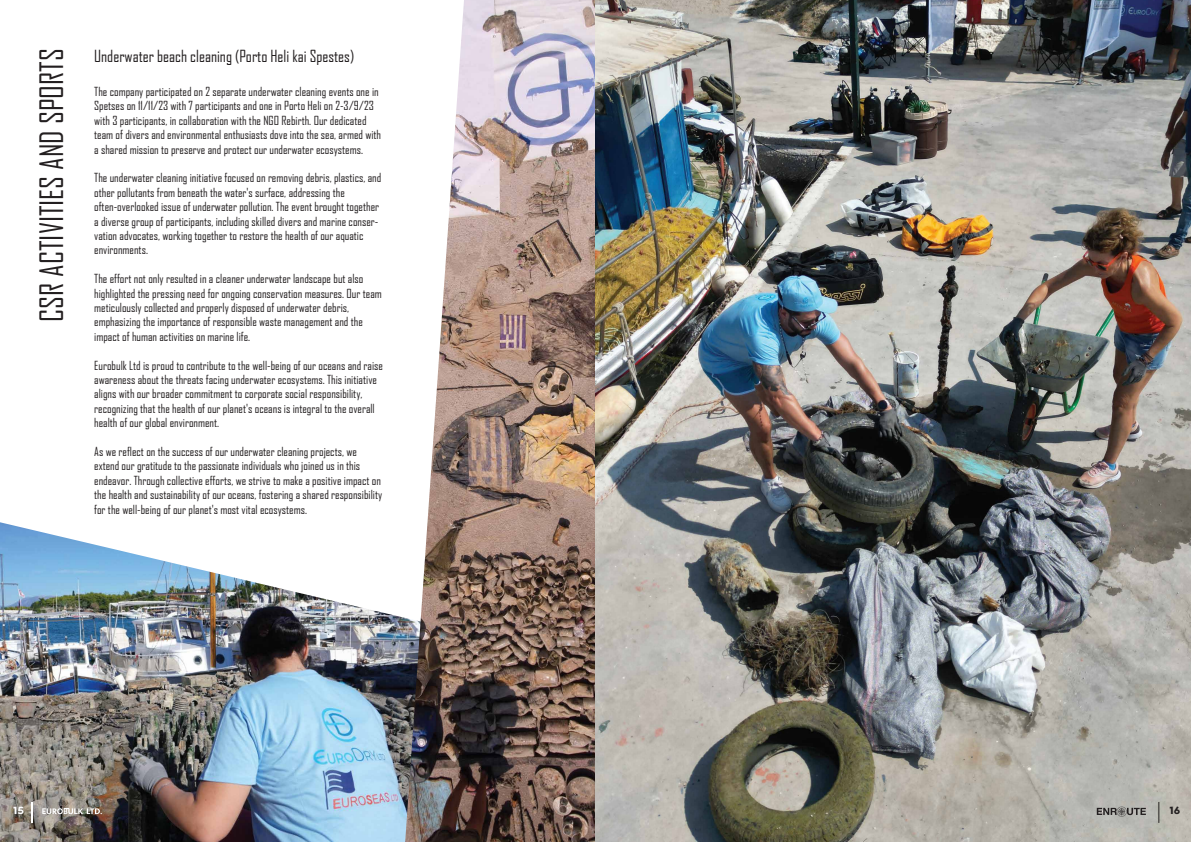
<style>
.page{position:relative;width:1191px;height:842px;background:#fff}
.page>*{position:absolute;margin:0;border:0;box-sizing:border-box;transform-origin:0 0}
.t1{font:30.9px "Agency FB";color:#231f20}
.t2{font:16px "Agency FB";color:#231f20}
.t3{font:12px/14.4px "Agency FB";color:#231f20}
.t4{font:700 12px "Abrade";color:#fff}
.t5{font:700 12px "Abrade";color:#231f20}
</style>
<div class="page">
<img style="left:0;top:522px;width:405px;height:320px">
<img style="left:405px;top:0;width:786px;height:842px">
<svg style="left:42px;top:808px;width:60px;height:6px"></svg>
<svg style="left:31px;top:802px;width:1px;height:21px"></svg>
<svg style="left:1158px;top:802px;width:1px;height:21px"></svg>
<svg style="left:1096px;top:806px;width:49px;height:11px"></svg>
<h1 class="t1" style="left:33px;top:322px;width:275px;rotate:-90deg">CSR ACTIVITIES AND SPORTS</h1>
<h2 class="t2" style="left:94px;top:47px;width:261px">Underwater beach cleaning (Porto Heli kai Spestes)</h2>
<p class="t3" style="left:94px;top:84px;width:288px">The company participated on 2 separate underwater cleaning events one in Spetses on 11/11/23 with 7 participants and one in Porto Heli on 2-3/9/23 with 3 participants, in collaboration with the NGO Rebirth. Our dedicated team of divers and environmental enthusiasts dove into the sea, armed with a shared mission to preserve and protect our underwater ecosystems.</p>
<p class="t3" style="left:94px;top:170px;width:288px">The underwater cleaning initiative focused on removing debris, plastics, and other pollutants from beneath the water's surface, addressing the often-overlooked issue of underwater pollution. The event brought together a diverse group of participants, including skilled divers and marine conser&shy;vation advocates, working together to restore the health of our aquatic environments.</p>
<p class="t3" style="left:94px;top:271px;width:289px">The effort not only resulted in a cleaner underwater landscape but also highlighted the pressing need for ongoing conservation measures. Our team meticulously collected and properly disposed of underwater debris, emphasizing the importance of responsible waste management and the impact of human activities on marine life.</p>
<p class="t3" style="left:94px;top:358px;width:290px">Eurobulk Ltd is proud to contribute to the well-being of our oceans and raise awareness about the threats facing underwater ecosystems. This initiative aligns with our broader commitment to corporate social responsibility, recognizing that the health of our planet's oceans is integral to the overall health of our global environment.</p>
<p class="t3" style="left:94px;top:444px;width:289px">As we reflect on the success of our underwater cleaning projects, we extend our gratitude to the passionate individuals who joined us in this endeavor. Through collective efforts, we strive to make a positive impact on the health and sustainability of our oceans, fostering a shared responsibility for the well-being of our planet's most vital ecosystems.</p>
<p class="t4" style="left:13px;top:802px;width:13px">15</p>
<p class="t5" style="left:1169px;top:802px;width:12px">16</p>
</div>
